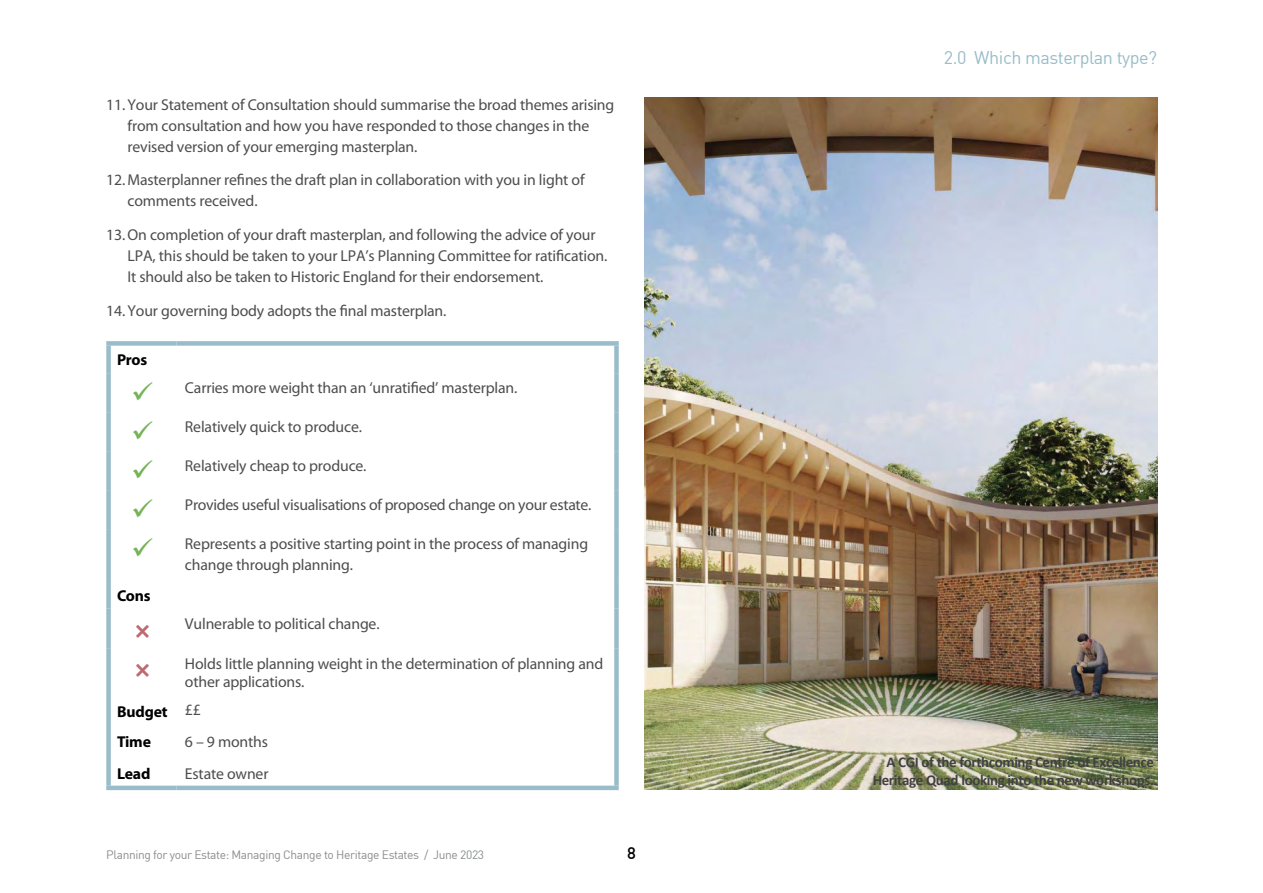
<style>
.page{position:relative;width:1263px;height:893px;background:#fff}
.page>*{position:absolute;margin:0;border:0;box-sizing:border-box;transform-origin:0 0}
.t1{font:18px "DIN";letter-spacing:-.025em;color:#99bcca}
.t2{font:500 16.5px "DIN";color:#000}
.t3{font:15.75px/21px "Myriad Pro";letter-spacing:-.01em;color:#4d4d4f}
.t4{font:700 15.75px/30px "Myriad Pro";letter-spacing:-.01em;color:#000}
.t5{font:700 15px/18px "Calibri";letter-spacing:-.025em;color:#414042;text-align:right}
.t6{font:12px "DIN";letter-spacing:-.03em;color:#8a8c8e}
.s1{color:#76b357}
.s2{font-weight:700;color:#000}
.s3{font-family:"Calibri";font-weight:700;font-size:30px;color:#be6a71}
</style>
<div class="page">
<div style="left:106px;top:341px;width:70px;height:5px;background:#99bcca"></div>
<div style="left:106px;top:346px;width:5px;height:27px;background:#99bcca"></div>
<div style="left:176px;top:341px;width:443px;height:5px;background:#99bcca"></div>
<div style="left:614px;top:346px;width:5px;height:27px;background:#99bcca"></div>
<div style="left:106px;top:373px;width:5px;height:39px;background:#99bcca"></div>
<div style="left:614px;top:373px;width:5px;height:39px;background:#99bcca"></div>
<div style="left:106px;top:412px;width:5px;height:39px;background:#99bcca"></div>
<div style="left:614px;top:412px;width:5px;height:39px;background:#99bcca"></div>
<div style="left:106px;top:451px;width:5px;height:39px;background:#99bcca"></div>
<div style="left:614px;top:451px;width:5px;height:39px;background:#99bcca"></div>
<div style="left:106px;top:490px;width:5px;height:39px;background:#99bcca"></div>
<div style="left:614px;top:490px;width:5px;height:39px;background:#99bcca"></div>
<div style="left:106px;top:529px;width:5px;height:50px;background:#99bcca"></div>
<div style="left:614px;top:529px;width:5px;height:50px;background:#99bcca"></div>
<div style="left:106px;top:579px;width:5px;height:30px;background:#99bcca"></div>
<div style="left:614px;top:579px;width:5px;height:30px;background:#99bcca"></div>
<div style="left:106px;top:609px;width:5px;height:39px;background:#99bcca"></div>
<div style="left:614px;top:609px;width:5px;height:39px;background:#99bcca"></div>
<div style="left:106px;top:648px;width:5px;height:47px;background:#99bcca"></div>
<div style="left:614px;top:648px;width:5px;height:47px;background:#99bcca"></div>
<div style="left:106px;top:695px;width:5px;height:91px;background:#99bcca"></div>
<div style="left:614px;top:695px;width:5px;height:91px;background:#99bcca"></div>
<hr style="left:106px;top:786px;width:70px;height:4px;background:#99bcca">
<hr style="left:176px;top:786px;width:443px;height:4px;background:#99bcca">
<img style="left:644px;top:98px;width:513px;height:692px">
<p class="t3" style="left:128px;top:94px;width:488px;text-indent:-21px">11. Your Statement of Consultation should summarise the broad themes arising from consultation and how you have responded to those changes in the revised version of your emerging masterplan.</p>
<p class="t3" style="left:128px;top:169px;width:458px;text-indent:-21px">12. Masterplanner refines the draft plan in collaboration with you in light of comments received.</p>
<p class="t3" style="left:128px;top:224px;width:481px;text-indent:-21px">13.On completion of your draft masterplan, and following the advice of your<br>LPA, this should be taken to your LPA’s Planning Committee for ratification.<br>It should also be taken to Historic England for their endorsement.</p>
<p class="t3" style="left:106px;top:300px;width:342px">14. Your governing body adopts the final masterplan.</p>
<p class="t4" style="left:117px;top:344px;width:32px">Pros</p>
<p class="t3" style="left:131px;top:377px;width:388px"><span class="s1">✓</span> Carries more weight than an ‘unratified’ masterplan.</p>
<p class="t3" style="left:131px;top:416px;width:232px"><span class="s1">✓</span> Relatively quick to produce.</p>
<p class="t3" style="left:131px;top:455px;width:237px"><span class="s1">✓</span> Relatively cheap to produce.</p>
<p class="t3" style="left:131px;top:494px;width:462px"><span class="s1">✓</span> Provides useful visualisations of proposed change on your estate.</p>
<p class="t3" style="left:185px;top:533px;width:405px;text-indent:-54px"><span class="s1">✓</span> Represents a positive starting point in the process of managing change through planning.</p>
<p class="t3" style="left:135px;top:581px;width:246px;line-height:28.2px;text-indent:-18px"><span class="s2">Cons<br></span><span class="s3">×</span> Vulnerable to political change.</p>
<p class="t3" style="left:185px;top:654px;width:420px;line-height:18px;text-indent:-50px"><span class="s3">×</span> Holds little planning weight in the determination of planning and other applications.</p>
<p class="t4" style="left:117px;top:696px;width:52px">Budget<br>Time</p>
<p class="t4" style="left:117px;top:758px;width:35px">Lead</p>
<p class="t3" style="left:185px;top:694px;width:85px;line-height:32px">££<br>6 – 9 months<br>Estate owner</p>
<p class="t6" style="left:106px;top:847px;width:379px">Planning for your Estate: Managing Change to Heritage Estates / June 2023</p>
<p class="t2" style="left:627px;top:842px;width:10px">8</p>
<p class="t1" style="left:944px;top:46px;width:215px">2.0 Which masterplan type?</p>
<p class="t5" style="left:873px;top:753px;width:283px">A CGI of the forthcoming Centre of Excellence<br>Heritage Quad looking into the new workshops.</p>
</div>
